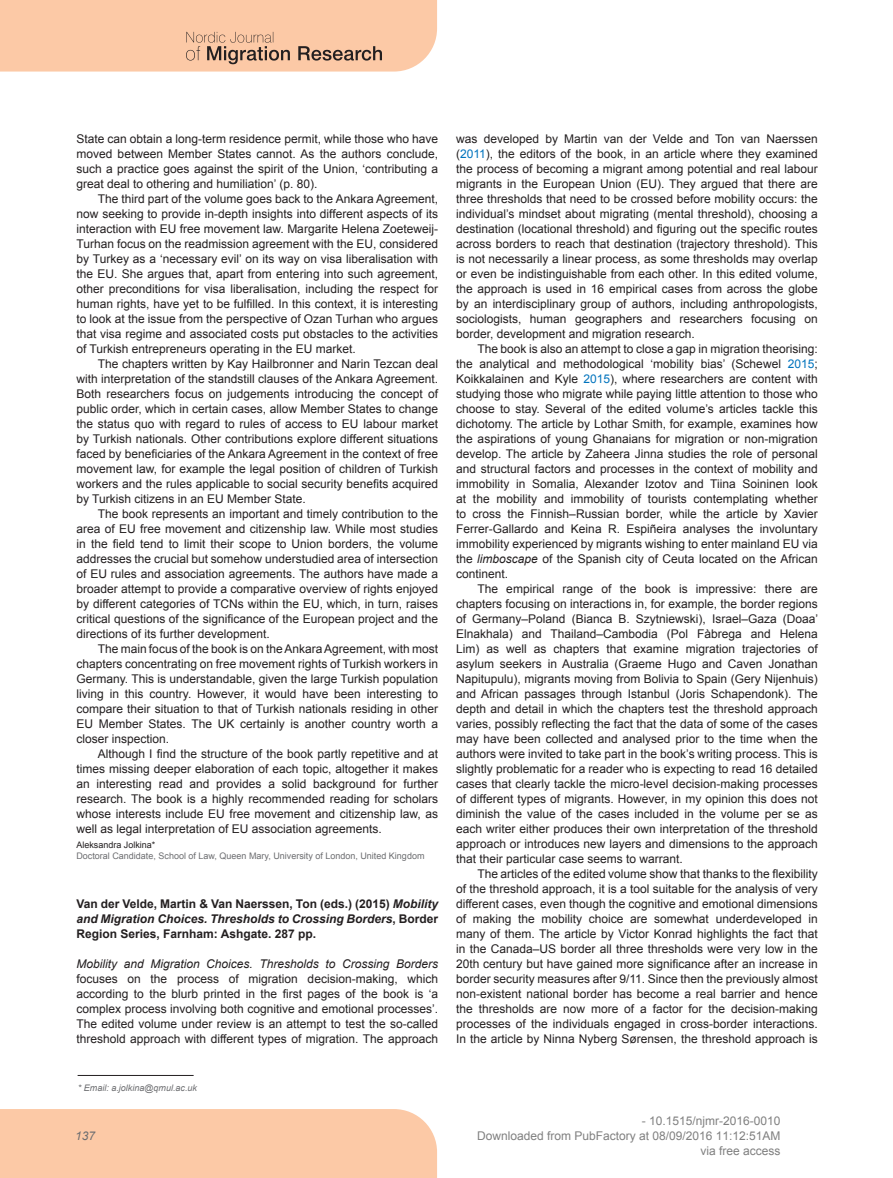
<style>
.page{position:relative;width:893px;height:1178px;background:#fff}
.page>*{position:absolute;margin:0;border:0;box-sizing:border-box;transform-origin:0 0}
.Normaali{font:12px/15px "Arial";color:#231f20;text-align:justify}
.Normaali-2{font:700 12px/15px "Arial";color:#231f20;text-align:justify}
.t1{font:12px/15px "Arial";color:#808080;text-align:right}
.t2{font:italic 12px "Arial";color:#6c6d70}
.Normaali-3{font:9px "Arial";color:#6c6d70}
.t3{font:italic 9px "Arial";color:#6c6d70}
.Normaali-4{font:9px "Arial";color:#231f20}
.s1{font-style:italic}
.s2{color:#0073bd}
</style>
<div class="page">
<div style="left:0;top:1109px;width:437px;height:69px;background:#fcc9a6"></div>
<svg style="left:0;top:0;width:437px;height:72px;background:#f4c4a3"></svg>
<hr style="left:78px;top:1075px;width:116px;height:1px;background:#231f20">
<p class="Normaali" style="left:76px;top:131px;width:363px">State can obtain a long-term residence permit, while those who have moved between Member States cannot. As the authors conclude, such a practice goes against the spirit of the Union, ‘contributing a great deal to othering and humiliation’ (p. 80).</p>
<p class="Normaali" style="left:76px;top:191px;width:363px;text-indent:21px">The third part of the volume goes back to the Ankara Agreement, now seeking to provide in-depth insights into different aspects of its interaction with EU free movement law. Margarite Helena Zoeteweij-Turhan focus on the readmission agreement with the EU, considered by Turkey as a ‘necessary evil’ on its way on visa liberalisation with the EU. She argues that, apart from entering into such agreement, other preconditions for visa liberalisation, including the respect for human rights, have yet to be fulfilled. In this context, it is interesting to look at the issue from the perspective of Ozan Turhan who argues that visa regime and associated costs put obstacles to the activities of Turkish entrepreneurs operating in the EU market.</p>
<p class="Normaali" style="left:76px;top:356px;width:363px;text-indent:21px">The chapters written by Kay Hailbronner and Narin Tezcan deal with interpretation of the standstill clauses of the Ankara Agreement.<br>Both researchers focus on judgements introducing the concept of public order, which in certain cases, allow Member States to change the status quo with regard to rules of access to EU labour market by Turkish nationals. Other contributions explore different situations faced by beneficiaries of the Ankara Agreement in the context of free movement law, for example the legal position of children of Turkish workers and the rules applicable to social security benefits acquired by Turkish citizens in an EU Member State.</p>
<p class="Normaali" style="left:76px;top:506px;width:363px;text-indent:21px">The book represents an important and timely contribution to the area of EU free movement and citizenship law. While most studies in the field tend to limit their scope to Union borders, the volume addresses the crucial but somehow understudied area of intersection of EU rules and association agreements. The authors have made a broader attempt to provide a comparative overview of rights enjoyed by different categories of TCNs within the EU, which, in turn, raises critical questions of the significance of the European project and the directions of its further development.</p>
<p class="Normaali" style="left:76px;top:641px;width:363px;text-indent:21px">The main focus of the book is on the Ankara Agreement, with most chapters concentrating on free movement rights of Turkish workers in Germany. This is understandable, given the large Turkish population living in this country. However, it would have been interesting to compare their situation to that of Turkish nationals residing in other EU Member States. The UK certainly is another country worth a closer inspection.</p>
<p class="Normaali" style="left:76px;top:746px;width:363px;text-indent:21px">Although I find the structure of the book partly repetitive and at times missing deeper elaboration of each topic, altogether it makes an interesting read and provides a solid background for further research. The book is a highly recommended reading for scholars whose interests include EU free movement and citizenship law, as well as legal interpretation of EU association agreements.</p>
<p class="Normaali-4" style="left:76px;top:839px;width:81px">Aleksandra Jolkina*</p>
<p class="Normaali-3" style="left:76px;top:850px;width:350px">Doctoral Candidate, School of Law, Queen Mary, University of London, United Kingdom</p>
<p class="Normaali-2" style="left:76px;top:896px;width:363px">Van der Velde, Martin &amp; Van Naerssen, Ton (eds.) (2015) <span class="s1">Mobility and Migration Choices. Thresholds to Crossing Borders</span>, Border Region Series, Farnham: Ashgate. 287 pp.</p>
<p class="Normaali" style="left:76px;top:956px;width:363px"><span class="s1">Mobility and Migration Choices. Thresholds to Crossing Borders </span>focuses on the process of migration decision-making, which according to the blurb printed in the first pages of the book is ‘a complex process involving both cognitive and emotional processes’.<br>The edited volume under review is an attempt to test the so-called threshold approach with different types of migration. The approach</p>
<p class="t3" style="left:78px;top:1082px;width:121px">* Email: a.jolkina@qmul.ac.uk</p>
<p class="t2" style="left:75px;top:1128px;width:22px">137</p>
<p class="Normaali" style="left:456px;top:131px;width:363px">was developed by Martin van der Velde and Ton van Naerssen (<span class="s2">2011</span>), the editors of the book, in an article where they examined the process of becoming a migrant among potential and real labour migrants in the European Union (EU). They argued that there are three thresholds that need to be crossed before mobility occurs: the individual’s mindset about migrating (mental threshold), choosing a destination (locational threshold) and figuring out the specific routes across borders to reach that destination (trajectory threshold). This is not necessarily a linear process, as some thresholds may overlap or even be indistinguishable from each other. In this edited volume, the approach is used in 16 empirical cases from across the globe by an interdisciplinary group of authors, including anthropologists, sociologists, human geographers and researchers focusing on border, development and migration research.</p>
<p class="Normaali" style="left:456px;top:341px;width:363px;text-indent:21px">The book is also an attempt to close a gap in migration theorising: the analytical and methodological ‘mobility bias’ (Schewel <span class="s2">2015</span>; Koikkalainen and Kyle <span class="s2">2015</span>), where researchers are content with studying those who migrate while paying little attention to those who choose to stay. Several of the edited volume’s articles tackle this dichotomy. The article by Lothar Smith, for example, examines how the aspirations of young Ghanaians for migration or non-migration develop. The article by Zaheera Jinna studies the role of personal and structural factors and processes in the context of mobility and immobility in Somalia, Alexander Izotov and Tiina Soininen look at the mobility and immobility of tourists contemplating whether to cross the Finnish–Russian border, while the article by Xavier Ferrer-Gallardo and Keina R. Espiñeira analyses the involuntary immobility experienced by migrants wishing to enter mainland EU via the <span class="s1">limboscape</span> of the Spanish city of Ceuta located on the African continent.</p>
<p class="Normaali" style="left:456px;top:581px;width:364px;text-indent:21px">The empirical range of the book is impressive: there are chapters focusing on interactions in, for example, the border regions of Germany–Poland (Bianca B. Szytniewski), Israel–Gaza (Doaa’ Elnakhala) and Thailand–Cambodia (Pol Fàbrega and Helena Lim) as well as chapters that examine migration trajectories of asylum seekers in Australia (Graeme Hugo and Caven Jonathan Napitupulu), migrants moving from Bolivia to Spain (Gery Nijenhuis) and African passages through Istanbul (Joris Schapendonk). The depth and detail in which the chapters test the threshold approach varies, possibly reflecting the fact that the data of some of the cases may have been collected and analysed prior to the time when the authors were invited to take part in the book’s writing process. This is slightly problematic for a reader who is expecting to read 16 detailed cases that clearly tackle the micro-level decision-making processes of different types of migrants. However, in my opinion this does not diminish the value of the cases included in the volume per se as each writer either produces their own interpretation of the threshold approach or introduces new layers and dimensions to the approach that their particular case seems to warrant.</p>
<p class="Normaali" style="left:456px;top:866px;width:363px;text-indent:21px">The articles of the edited volume show that thanks to the flexibility of the threshold approach, it is a tool suitable for the analysis of very different cases, even though the cognitive and emotional dimensions of making the mobility choice are somewhat underdeveloped in many of them. The article by Victor Konrad highlights the fact that in the Canada–US border all three thresholds were very low in the 20th century but have gained more significance after an increase in border security measures after 9/11. Since then the previously almost non-existent national border has become a real barrier and hence the thresholds are now more of a factor for the decision-making processes of the individuals engaged in cross-border interactions.<br>In the article by Ninna Nyberg Sørensen, the threshold approach is</p>
<p class="t1" style="left:477px;top:1115px;width:305px">- 10.1515/njmr-2016-0010<br>Downloaded from PubFactory at 08/09/2016 11:12:51AM via free access</p>
</div>
